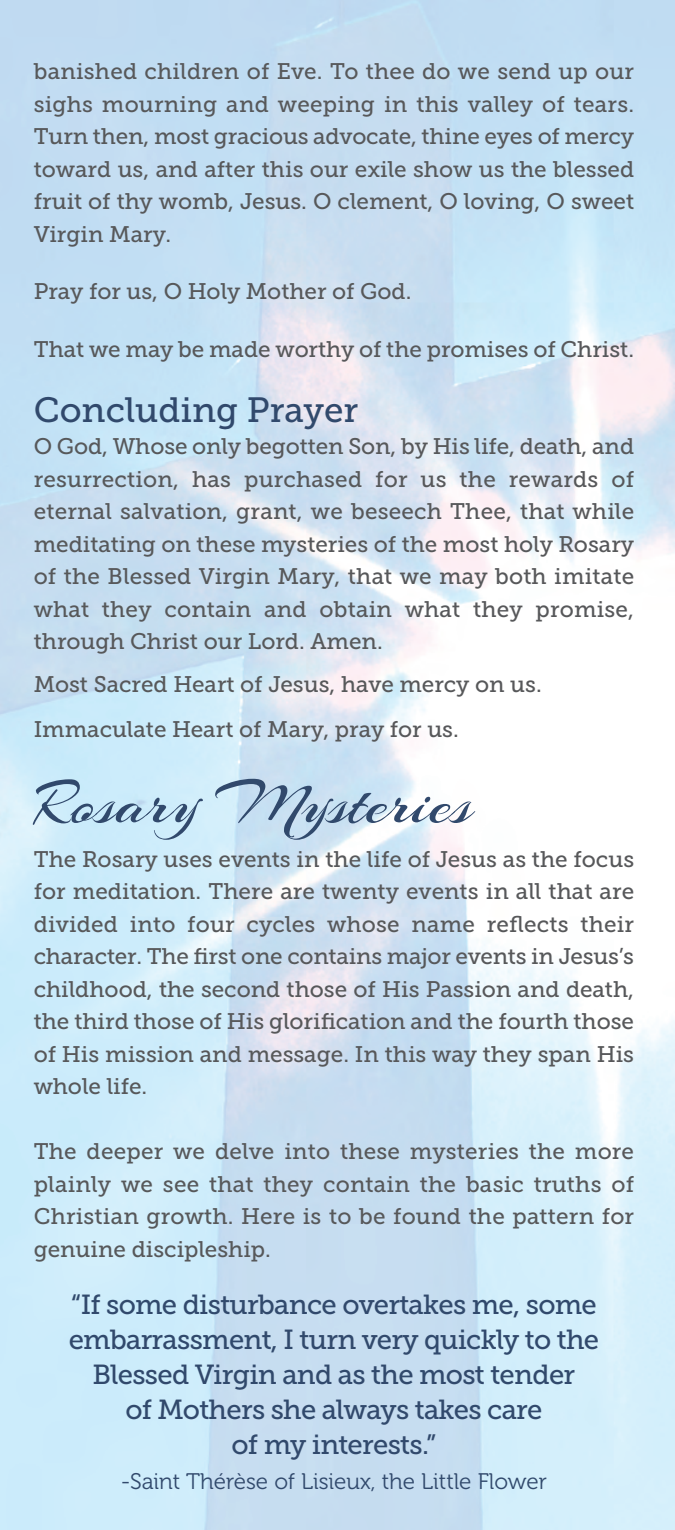
<style>
.page{position:relative;width:675px;height:1530px;background:#fff}
.page>*{position:absolute;margin:0;border:0;box-sizing:border-box;transform-origin:0 0}
.t1{font:65px "Arizonia";color:#31496c}
.t2{font:35px "Museo Slab 500";color:#31496c}
.t3{font:27.5px/35px "Museo Slab 500";letter-spacing:-.025em;color:#31496c;text-align:center}
.t4{font:22.5px/32.5px "Museo Slab 500";color:#57585a;text-align:justify}
.t5{font:22.5px "Museo 300";color:#31496c}
</style>
<div class="page">
<p class="t4" style="left:34px;top:57px;width:602px">banished children of Eve. To thee do we send up our sighs mourning and weeping in this valley of tears.<br>Turn then, most gracious advocate, thine eyes of mercy toward us, and after this our exile show us the blessed fruit of thy womb, Jesus. O clement, O loving, O sweet Virgin Mary.</p>
<p class="t4" style="left:34px;top:277px;width:379px">Pray for us, O Holy Mother of God.</p>
<p class="t4" style="left:34px;top:335px;width:602px">That we may be made worthy of the promises of Christ.</p>
<h2 class="t2" style="left:34px;top:397px;width:326px">Concluding Prayer</h2>
<p class="t4" style="left:34px;top:432px;width:602px">O God, Whose only begotten Son, by His life, death, and resurrection, has purchased for us the rewards of eternal salvation, grant, we beseech Thee, that while meditating on these mysteries of the most holy Rosary of the Blessed Virgin Mary, that we may both imitate what they contain and obtain what they promise, through Christ our Lord. Amen.</p>
<p class="t4" style="left:34px;top:664px;width:510px;line-height:45px">Most Sacred Heart of Jesus, have mercy on us.<br>Immaculate Heart of Mary, pray for us.</p>
<h1 class="t1" style="left:34px;top:763px;width:440px">Rosary Mysteries</h1>
<p class="t4" style="left:34px;top:845px;width:602px">The Rosary uses events in the life of Jesus as the focus for meditation. There are twenty events in all that are divided into four cycles whose name reflects their character. The first one contains major events in Jesus’s childhood, the second those of His Passion and death, the third those of His glorification and the fourth those of His mission and message. In this way they span His whole life.</p>
<p class="t4" style="left:34px;top:1137px;width:602px">The deeper we delve into these mysteries the more plainly we see that they contain the basic truths of Christian growth. Here is to be found the pattern for genuine discipleship.</p>
<p class="t3" style="left:69px;top:1290px;width:532px">“If some disturbance overtakes me, some embarrassment, I turn very quickly to the Blessed Virgin and as the most tender<br>of Mothers she always takes care<br>of my interests.”</p>
<p class="t5" style="left:121px;top:1474px;width:428px">-Saint Thérèse of Lisieux, the Little Flower</p>
</div>
